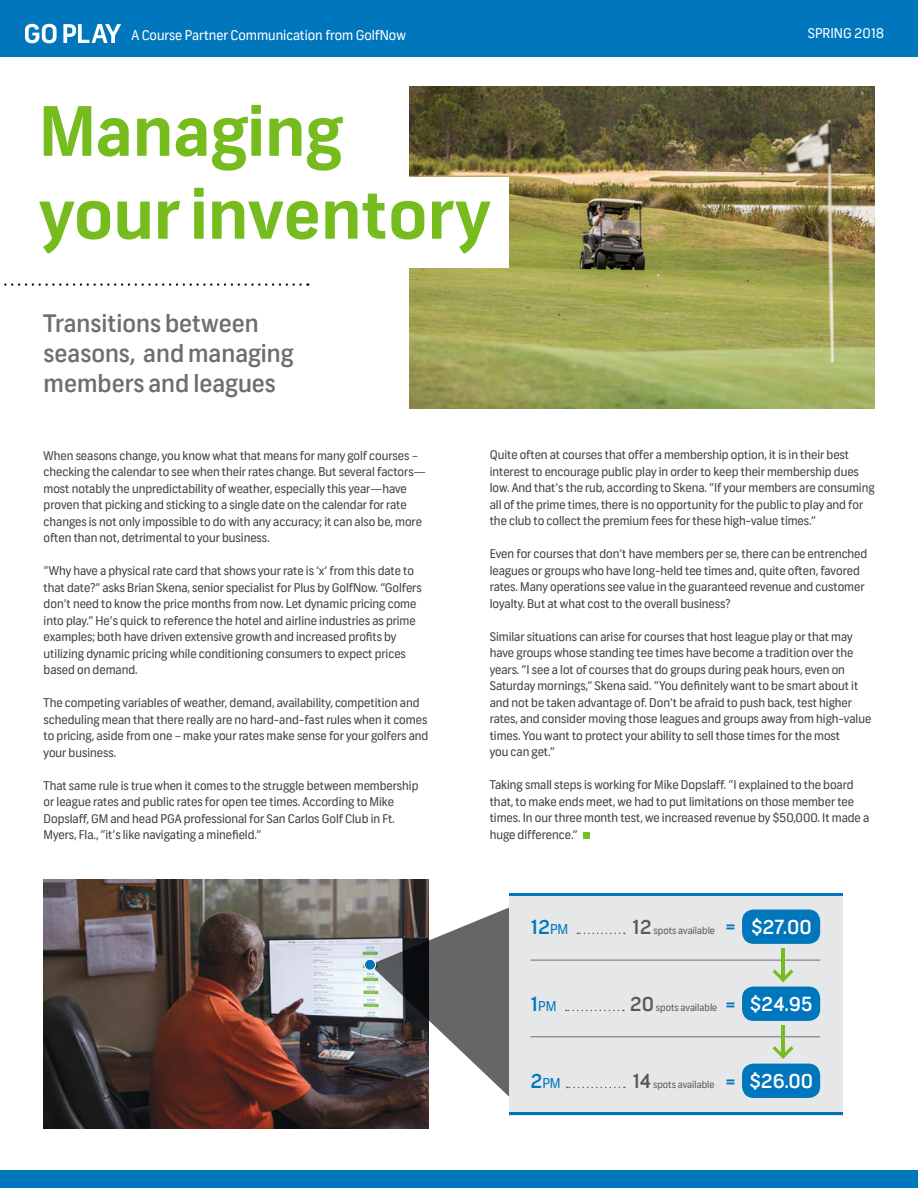
<style>
.page{position:relative;width:918px;height:1188px;background:#fff}
.page>*{position:absolute;margin:0;border:0;box-sizing:border-box;transform-origin:0 0}
.t1{font:700 67.95px/82.9px "NBCSN Frank";color:#77bc1f}
.t2{font:500 24.15px/30px "NBCSN Frank";color:#6d6e71}
.t3{font:500 19.35px "NBCSN Frank";color:#fff}
.t4{font:500 19.35px "NBCSN Frank";color:#0076bc}
.t5{font:13.5px "NBCSN Frank";color:#fff}
.t6{font:13.5px "NBCSN Frank";color:#0076bc}
.t7{font:12px/16.5px "NBCSN Frank";color:#414042}
.t8{font:9.75px "NBCSN Frank";color:#58595b}
.s1{font-weight:400;font-size:13.5px}
.s2{font-weight:500;font-size:19.35px}
</style>
<div class="page">
<div style="left:0;top:1171px;width:918px;height:17px;background:#0076bc"></div>
<div style="left:0;top:0;width:918px;height:57px;background:#0076bc"></div>
<svg style="left:25px;top:24px;width:32px;height:19px"></svg>
<svg style="left:63px;top:24px;width:58px;height:19px"></svg>
<img style="left:410px;top:87px;width:465px;height:321px">
<div style="left:583px;top:832px;width:7px;height:7px;background:#78bd20"></div>
<div style="left:11px;top:177px;width:498px;height:91px;background:#fff"></div>
<svg style="left:4px;top:283px;width:297px;height:3px"></svg>
<img style="left:44px;top:880px;width:385px;height:249px">
<svg style="left:370px;top:904px;width:139px;height:200px"></svg>
<div style="left:509px;top:893px;width:334px;height:222px;background:#e6e7e8"></div>
<div style="left:742px;top:910px;width:78px;height:34px;background:#0076bc;border-radius:12px"></div>
<div style="left:742px;top:987px;width:78px;height:34px;background:#0076bc;border-radius:12px"></div>
<div style="left:742px;top:1064px;width:78px;height:34px;background:#0076bc;border-radius:12px"></div>
<svg style="left:577px;top:933px;width:48px;height:1px"></svg>
<svg style="left:566px;top:1010px;width:58px;height:1px"></svg>
<svg style="left:567px;top:1087px;width:58px;height:1px"></svg>
<hr style="left:530px;top:960px;width:290px;height:1px;background:#6d6e71">
<hr style="left:530px;top:1037px;width:290px;height:1px;background:#6d6e71">
<svg style="left:773px;top:949px;width:20px;height:33px"></svg>
<svg style="left:773px;top:1025px;width:20px;height:34px"></svg>
<hr style="left:509px;top:893px;width:334px;height:2px;background:#0076bc">
<hr style="left:509px;top:1112px;width:334px;height:3px;background:#0076bc">
<div style="left:365px;top:959px;width:11px;height:11px;background:#0076bc;border-radius:50%"></div>
<div style="left:364px;top:959px;width:12px;height:12px;border:1px solid #fff;border-radius:50%"></div>
<p class="t5" style="left:131px;top:27px;width:276px">A Course Partner Communication from GolfNow</p>
<p class="t5" style="left:808px;top:25px;width:78px">SPRING 2018</p>
<h1 class="t1" style="left:39px;top:93px;width:452px">Managing your inventory</h1>
<h2 class="t2" style="left:44px;top:309px;width:251px">Transitions between seasons, and managing members and leagues</h2>
<p class="t7" style="left:44px;top:448px;width:384px">When seasons change, you know what that means for many golf courses – checking the calendar to see when their rates change. But several factors— most notably the unpredictability of weather, especially this year—have proven that picking and sticking to a single date on the calendar for rate changes is not only impossible to do with any accuracy; it can also be, more often than not, detrimental to your business.</p>
<p class="t7" style="left:44px;top:563px;width:380px">“Why have a physical rate card that shows your rate is ‘x’ from this date to that date?” asks Brian Skena, senior specialist for Plus by GolfNow. “Golfers don’t need to know the price months from now. Let dynamic pricing come into play.” He’s quick to reference the hotel and airline industries as prime examples; both have driven extensive growth and increased profits by utilizing dynamic pricing while conditioning consumers to expect prices based on demand.</p>
<p class="t7" style="left:44px;top:695px;width:386px">The competing variables of weather, demand, availability, competition and scheduling mean that there really are no hard-and-fast rules when it comes to pricing, aside from one – make your rates make sense for your golfers and your business.</p>
<p class="t7" style="left:44px;top:778px;width:376px">That same rule is true when it comes to the struggle between membership or league rates and public rates for open tee times. According to Mike Dopslaff, GM and head PGA professional for San Carlos Golf Club in Ft.<br>Myers, Fla., “it’s like navigating a minefield.”</p>
<p class="t7" style="left:490px;top:447px;width:386px">Quite often at courses that offer a membership option, it is in their best interest to encourage public play in order to keep their membership dues low. And that’s the rub, according to Skena. “If your members are consuming all of the prime times, there is no opportunity for the public to play and for the club to collect the premium fees for these high-value times.”</p>
<p class="t7" style="left:490px;top:546px;width:379px">Even for courses that don’t have members per se, there can be entrenched leagues or groups who have long-held tee times and, quite often, favored rates. Many operations see value in the guaranteed revenue and customer loyalty. But at what cost to the overall business?</p>
<p class="t7" style="left:490px;top:628px;width:383px">Similar situations can arise for courses that host league play or that may have groups whose standing tee times have become a tradition over the years. “I see a lot of courses that do groups during peak hours, even on Saturday mornings,” Skena said. “You definitely want to be smart about it and not be taken advantage of. Don’t be afraid to push back, test higher rates, and consider moving those leagues and groups away from high-value times. You want to protect your ability to sell those times for the most<br>you can get.”</p>
<p class="t7" style="left:490px;top:777px;width:381px">Taking small steps is working for Mike Dopslaff. “I explained to the board that, to make ends meet, we had to put limitations on those member tee times. In our three month test, we increased revenue by $50,000. It made a huge difference.”</p>
<h3 class="t4" style="left:530px;top:915px;width:40px">12<span class="s1">PM</span></h3>
<p class="t8" style="left:632px;top:924px;width:84px"><span class="s2">12</span> spots available</p>
<h3 class="t4" style="left:726px;top:914px;width:11px">=</h3>
<h3 class="t3" style="left:751px;top:915px;width:62px">$27.00</h3>
<p class="t6" style="left:530px;top:998px;width:28px"><span class="s2">1</span>PM</p>
<p class="t8" style="left:630px;top:1002px;width:89px"><span class="s2">20</span> spots available</p>
<h3 class="t4" style="left:726px;top:992px;width:11px">=</h3>
<h3 class="t3" style="left:750px;top:992px;width:64px">$24.95</h3>
<p class="t6" style="left:530px;top:1075px;width:32px"><span class="s2">2</span>PM</p>
<p class="t8" style="left:633px;top:1079px;width:84px"><span class="s2">14</span> spots available</p>
<h3 class="t4" style="left:726px;top:1069px;width:11px">=</h3>
<h3 class="t3" style="left:750px;top:1069px;width:65px">$26.00</h3>
</div>
